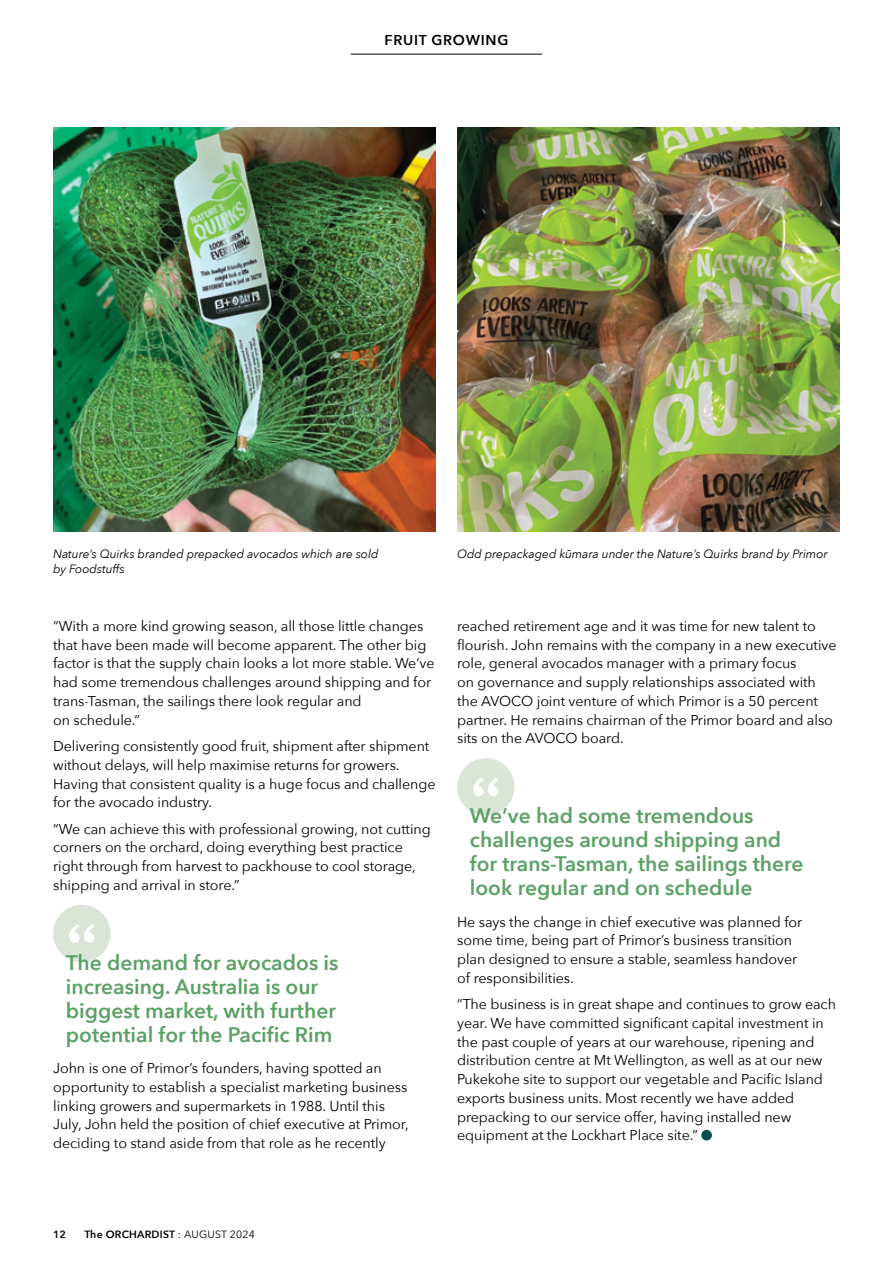
<style>
.page{position:relative;width:893px;height:1263px;background:#fff}
.page>*{position:absolute;margin:0;border:0;box-sizing:border-box;transform-origin:0 0}
.Quote___14pt{font:600 21px/24px "Avenir Next";color:#5ba165}
.Body_Text_9_5pt{font:14.25px/18.8px "Avenir Next";letter-spacing:-.005em;color:#000}
.t1{font:600 14.25px "Avenir Next";letter-spacing:.05em;color:#000}
.Caption___8pt{font:italic 12px/15px "Avenir Next";letter-spacing:-.005em;color:#000}
.t2{font:600 10.5px "Avenir Next";letter-spacing:.02em;color:#000}
.s1{font-weight:400}
</style>
<div class="page">
<div style="left:53px;top:905px;width:58px;height:57px;background:#dae4d7;border-radius:50%"></div>
<svg style="left:69px;top:924px;width:25px;height:19px"></svg>
<div style="left:457px;top:758px;width:57px;height:57px;background:#dae4d7;border-radius:50%"></div>
<svg style="left:473px;top:777px;width:25px;height:19px"></svg>
<div style="left:701px;top:1130px;width:11px;height:10px;background:#005051;border-radius:50%"></div>
<img style="left:53px;top:128px;width:383px;height:403px">
<img style="left:457px;top:128px;width:383px;height:403px">
<hr style="left:351px;top:54px;width:191px;height:1px;background:#000">
<p class="t1" style="left:385px;top:28px;width:125px">FRUIT GROWING</p>
<p class="Caption___8pt" style="left:53px;top:546px;width:327px">Nature’s Quirks branded prepacked avocados which are sold by Foodstuffs</p>
<p class="Caption___8pt" style="left:457px;top:546px;width:372px">Odd prepackaged kūmara under the Nature’s Quirks brand by Primor</p>
<p class="Body_Text_9_5pt" style="left:53px;top:616px;width:383px">“With a more kind growing season, all those little changes that have been made will become apparent. The other big factor is that the supply chain looks a lot more stable. We’ve had some tremendous challenges around shipping and for trans-Tasman, the sailings there look regular and<br>on schedule.”</p>
<p class="Body_Text_9_5pt" style="left:53px;top:736px;width:384px">Delivering consistently good fruit, shipment after shipment without delays, will help maximise returns for growers.<br>Having that consistent quality is a huge focus and challenge for the avocado industry.</p>
<p class="Body_Text_9_5pt" style="left:53px;top:819px;width:379px">“We can achieve this with professional growing, not cutting corners on the orchard, doing everything best practice right through from harvest to packhouse to cool storage, shipping and arrival in store.”</p>
<p class="Quote___14pt" style="left:66px;top:950px;width:274px">The demand for avocados is increasing. Australia is our biggest market, with further potential for the Pacific Rim</p>
<p class="Body_Text_9_5pt" style="left:53px;top:1058px;width:357px">John is one of Primor’s founders, having spotted an opportunity to establish a specialist marketing business linking growers and supermarkets in 1988. Until this July, John held the position of chief executive at Primor, deciding to stand aside from that role as he recently</p>
<p class="Body_Text_9_5pt" style="left:457px;top:616px;width:381px">reached retirement age and it was time for new talent to flourish. John remains with the company in a new executive role, general avocados manager with a primary focus<br>on governance and supply relationships associated with the AVOCO joint venture of which Primor is a 50 percent partner. He remains chairman of the Primor board and also sits on the AVOCO board.</p>
<p class="Quote___14pt" style="left:470px;top:803px;width:335px">We’ve had some tremendous challenges around shipping and for trans-Tasman, the sailings there look regular and on schedule</p>
<p class="Body_Text_9_5pt" style="left:457px;top:912px;width:347px">He says the change in chief executive was planned for some time, being part of Primor’s business transition plan designed to ensure a stable, seamless handover of responsibilities.</p>
<p class="Body_Text_9_5pt" style="left:457px;top:994px;width:380px">“The business is in great shape and continues to grow each year. We have committed significant capital investment in the past couple of years at our warehouse, ripening and distribution centre at Mt Wellington, as well as at our new Pukekohe site to support our vegetable and Pacific Island exports business units. Most recently we have added prepacking to our service offer, having installed new equipment at the Lockhart Place site.”</p>
<p class="t2" style="left:53px;top:1226px;width:14px">12</p>
<p class="t2" style="left:84px;top:1226px;width:172px">The ORCHARDIST <span class="s1">: AUGUST 2024</span></p>
</div>
